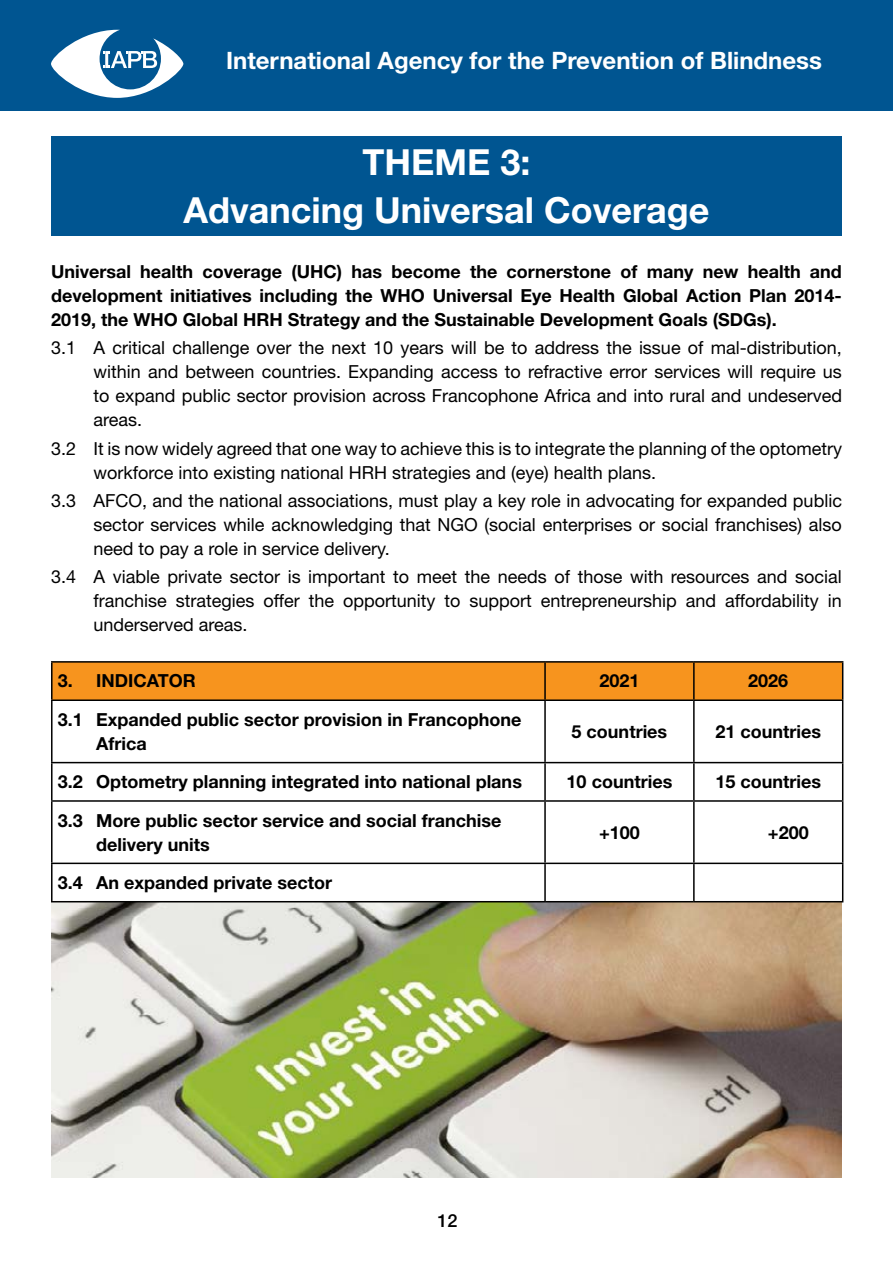
<style>
.page{position:relative;width:893px;height:1263px;background:#fff}
.page>*{position:absolute;margin:0;border:0;box-sizing:border-box;transform-origin:0 0}
.t1{font:700 36px/48.8px "Helvetica Neue LT Std";color:#fff;text-align:center}
.t2{font:700 24px "Helvetica Neue LT Std";color:#fff}
.t3{font:18px/24px "Helvetica Neue LT Std";color:#000;text-align:justify}
.t4{font:700 18px/24px "Helvetica Neue LT Std";color:#000}
.t5{font:500 18px "Helvetica Neue LT Std";color:#000}
</style>
<div class="page">
<div style="left:0;top:0;width:893px;height:111px;background:#005591"></div>
<svg style="left:51px;top:30px;width:132px;height:68px"></svg>
<img style="left:51px;top:902px;width:791px;height:276px">
<div style="left:51px;top:136px;width:791px;height:100px;background:#005591"></div>
<div style="left:53px;top:663px;width:789px;height:36px;background:#f7941e"></div>
<svg style="left:53px;top:761px;width:789px;height:140px"></svg>
<hr style="left:51px;top:661px;width:494px;height:2px;background:#000">
<hr style="left:51px;top:663px;width:2px;height:36px;background:#000">
<hr style="left:545px;top:661px;width:149px;height:2px;background:#000">
<hr style="left:544px;top:663px;width:2px;height:36px;background:#000">
<hr style="left:694px;top:661px;width:149px;height:2px;background:#000">
<hr style="left:693px;top:663px;width:2px;height:36px;background:#000">
<hr style="left:842px;top:663px;width:1px;height:36px;background:#000">
<hr style="left:51px;top:699px;width:494px;height:2px;background:#000">
<hr style="left:51px;top:701px;width:2px;height:61px;background:#000">
<hr style="left:545px;top:699px;width:149px;height:2px;background:#000">
<hr style="left:544px;top:701px;width:2px;height:61px;background:#000">
<hr style="left:694px;top:699px;width:149px;height:2px;background:#000">
<hr style="left:693px;top:701px;width:2px;height:61px;background:#000">
<hr style="left:842px;top:701px;width:1px;height:61px;background:#000">
<hr style="left:51px;top:762px;width:494px;height:1px;background:#000">
<hr style="left:51px;top:763px;width:2px;height:37px;background:#000">
<hr style="left:545px;top:762px;width:149px;height:1px;background:#000">
<hr style="left:544px;top:763px;width:2px;height:37px;background:#000">
<hr style="left:694px;top:762px;width:149px;height:1px;background:#000">
<hr style="left:693px;top:763px;width:2px;height:37px;background:#000">
<hr style="left:842px;top:763px;width:1px;height:37px;background:#000">
<hr style="left:51px;top:800px;width:494px;height:2px;background:#000">
<hr style="left:51px;top:802px;width:2px;height:60px;background:#000">
<hr style="left:545px;top:800px;width:149px;height:2px;background:#000">
<hr style="left:544px;top:802px;width:2px;height:60px;background:#000">
<hr style="left:694px;top:800px;width:149px;height:2px;background:#000">
<hr style="left:693px;top:802px;width:2px;height:60px;background:#000">
<hr style="left:842px;top:802px;width:1px;height:60px;background:#000">
<hr style="left:51px;top:862px;width:494px;height:2px;background:#000">
<hr style="left:51px;top:864px;width:2px;height:37px;background:#000">
<hr style="left:545px;top:862px;width:149px;height:2px;background:#000">
<hr style="left:544px;top:864px;width:2px;height:37px;background:#000">
<hr style="left:694px;top:862px;width:149px;height:2px;background:#000">
<hr style="left:693px;top:864px;width:2px;height:37px;background:#000">
<hr style="left:842px;top:864px;width:1px;height:37px;background:#000">
<hr style="left:51px;top:901px;width:494px;height:1px;background:#000">
<hr style="left:545px;top:901px;width:149px;height:1px;background:#000">
<hr style="left:694px;top:901px;width:149px;height:1px;background:#000">
<h2 class="t2" style="left:226px;top:46px;width:597px">International Agency for the Prevention of Blindness</h2>
<h1 class="t1" style="left:183px;top:137px;width:528px">THEME 3:<br>Advancing Universal Coverage</h1>
<p class="t4" style="left:51px;top:259px;width:792px;text-align:justify">Universal health coverage (UHC) has become the cornerstone of many new health and development initiatives including the WHO Universal Eye Health Global Action Plan 2014- 2019, the WHO Global HRH Strategy and the Sustainable Development Goals (SDGs).</p>
<p class="t3" style="left:94px;top:336px;width:750px;text-indent:-43px">3.1 A critical challenge over the next 10 years will be to address the issue of mal-distribution, within and between countries. Expanding access to refractive error services will require us to expand public sector provision across Francophone Africa and into rural and undeserved areas.</p>
<p class="t3" style="left:94px;top:436px;width:750px;text-indent:-43px">3.2 It is now widely agreed that one way to achieve this is to integrate the planning of the optometry workforce into existing national HRH strategies and (eye) health plans.</p>
<p class="t3" style="left:94px;top:488px;width:750px;text-indent:-43px">3.3 AFCO, and the national associations, must play a key role in advocating for expanded public sector services while acknowledging that NGO (social enterprises or social franchises) also need to pay a role in service delivery.</p>
<p class="t3" style="left:94px;top:564px;width:750px;text-indent:-43px">3.4 A viable private sector is important to meet the needs of those with resources and social franchise strategies offer the opportunity to support entrepreneurship and affordability in underserved areas.</p>
<p class="t4" style="left:58px;top:669px;width:139px">3. INDICATOR</p>
<p class="t4" style="left:599px;top:669px;width:42px">2021</p>
<p class="t4" style="left:748px;top:669px;width:42px">2026</p>
<p class="t4" style="left:96px;top:707px;width:427px;text-indent:-38px">3.1 Expanded public sector provision in Francophone<br>Africa</p>
<p class="t4" style="left:572px;top:719px;width:97px">5 countries</p>
<p class="t4" style="left:715px;top:719px;width:107px">21 countries</p>
<p class="t4" style="left:58px;top:769px;width:466px">3.2 Optometry planning integrated into national plans</p>
<p class="t4" style="left:567px;top:769px;width:107px">10 countries</p>
<p class="t4" style="left:715px;top:769px;width:107px">15 countries</p>
<p class="t4" style="left:96px;top:808px;width:407px;text-indent:-38px">3.3 More public sector service and social franchise delivery units</p>
<p class="t4" style="left:599px;top:820px;width:42px">+100</p>
<p class="t4" style="left:768px;top:820px;width:42px">+200</p>
<p class="t4" style="left:58px;top:870px;width:276px">3.4 An expanded private sector</p>
<p class="t5" style="left:438px;top:1210px;width:22px">12</p>
</div>
